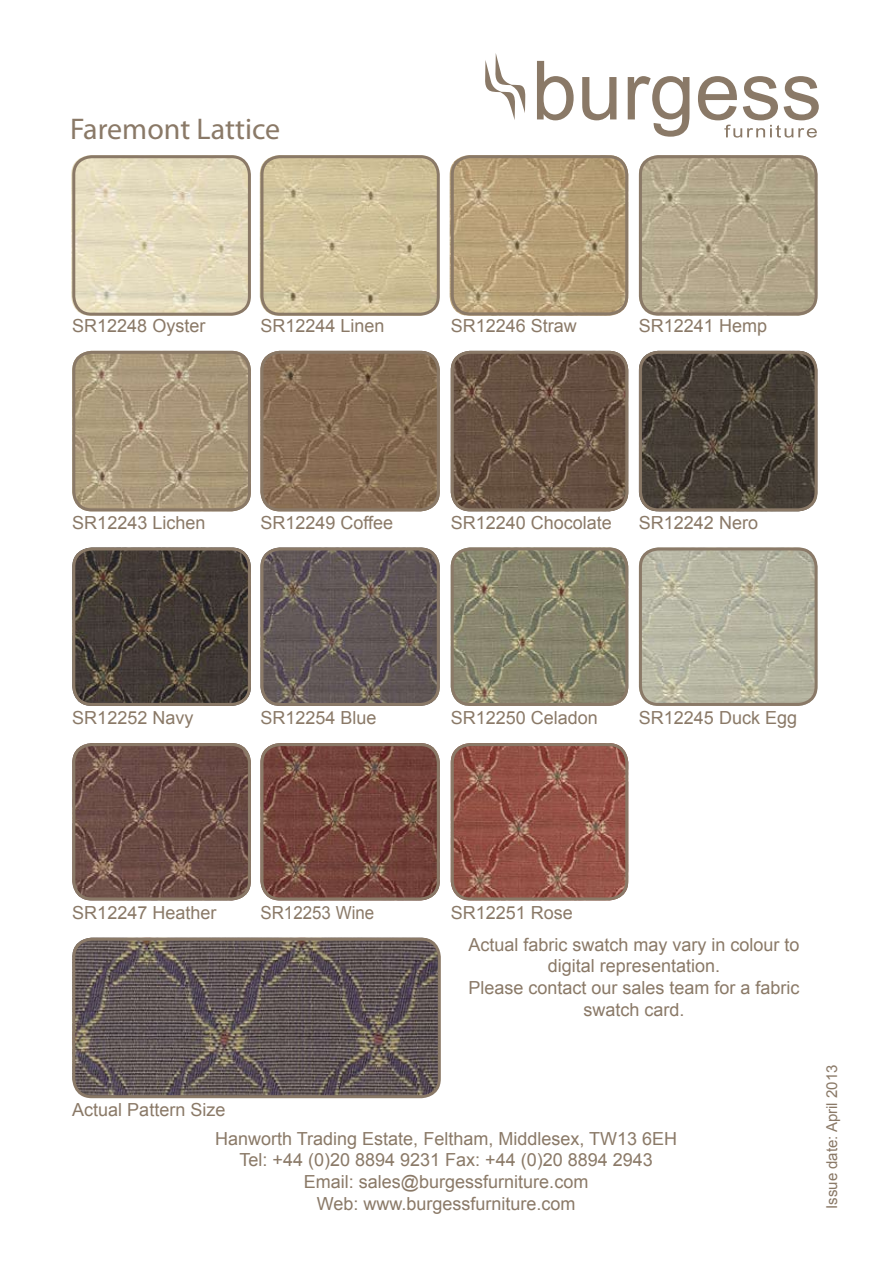
<style>
.page{position:relative;width:893px;height:1263px;background:#fff}
.page>*{position:absolute;margin:0;border:0;box-sizing:border-box;transform-origin:0 0}
.t1{font:30px "Myriad Pro";color:#8a7967}
.t2{font:18px/21.6px "Arial";color:#8a7967;text-align:center}
.t3{font:18px "Arial";color:#8a7967;scale:.94 1}
.t4{font:15px "Arial";color:#8a7967}
</style>
<div class="page">
<svg style="left:537px;top:61px;width:37px;height:59px"></svg>
<svg style="left:582px;top:77px;width:34px;height:43px"></svg>
<svg style="left:628px;top:76px;width:61px;height:61px"></svg>
<svg style="left:698px;top:76px;width:121px;height:62px"></svg>
<svg style="left:485px;top:53px;width:40px;height:67px"></svg>
<img style="left:260px;top:159px;width:176px;height:153px">
<img style="left:450px;top:155px;width:178px;height:161px">
<img style="left:71px;top:159px;width:176px;height:157px">
<img style="left:639px;top:159px;width:175px;height:157px">
<img style="left:76px;top:351px;width:175px;height:160px">
<img style="left:264px;top:351px;width:176px;height:160px">
<img style="left:451px;top:351px;width:177px;height:160px">
<img style="left:639px;top:351px;width:175px;height:160px">
<img style="left:76px;top:551px;width:175px;height:155px">
<img style="left:639px;top:551px;width:175px;height:155px">
<img style="left:451px;top:551px;width:177px;height:155px">
<img style="left:264px;top:551px;width:172px;height:155px">
<img style="left:76px;top:743px;width:175px;height:157px">
<img style="left:451px;top:743px;width:177px;height:157px">
<img style="left:264px;top:743px;width:176px;height:157px">
<img style="left:72px;top:938px;width:368px;height:159px">
<div style="left:72px;top:155px;width:179px;height:161px;border:3px solid #8a7967;border-radius:18px"></div>
<div style="left:260px;top:155px;width:180px;height:161px;border:3px solid #8a7967;border-radius:18px"></div>
<div style="left:639px;top:155px;width:179px;height:160px;border:3px solid #8a7967;border-radius:18px"></div>
<div style="left:260px;top:743px;width:180px;height:157px;border:3px solid #8a7967;border-radius:18px"></div>
<div style="left:72px;top:547px;width:179px;height:159px;border:3px solid #8a7967;border-radius:18px"></div>
<div style="left:451px;top:351px;width:177px;height:160px;border:3px solid #8a7967;border-radius:18px"></div>
<div style="left:260px;top:351px;width:180px;height:160px;border:3px solid #8a7967;border-radius:18px"></div>
<div style="left:260px;top:547px;width:180px;height:159px;border:3px solid #8a7967;border-radius:18px"></div>
<div style="left:451px;top:155px;width:177px;height:160px;border:3px solid #8a7967;border-radius:18px"></div>
<div style="left:72px;top:351px;width:179px;height:160px;border:3px solid #8a7967;border-radius:18px"></div>
<div style="left:451px;top:743px;width:177px;height:157px;border:3px solid #8a7967;border-radius:18px"></div>
<div style="left:451px;top:547px;width:177px;height:159px;border:3px solid #8a7967;border-radius:18px"></div>
<div style="left:639px;top:351px;width:179px;height:160px;border:3px solid #8a7967;border-radius:18px"></div>
<div style="left:72px;top:743px;width:179px;height:157px;border:3px solid #8a7967;border-radius:18px"></div>
<div style="left:639px;top:547px;width:179px;height:159px;border:3px solid #8a7967;border-radius:18px"></div>
<div style="left:72px;top:938px;width:369px;height:160px;border:3px solid #8a7967;border-radius:18px"></div>
<h1 class="t1" style="left:70px;top:111px;width:212px">Faremont Lattice</h1>
<p class="t2" style="left:451px;top:315px;width:128px">SR12246 Straw</p>
<p class="t2" style="left:72px;top:315px;width:135px">SR12248 Oyster</p>
<p class="t2" style="left:260px;top:315px;width:126px">SR12244 Linen</p>
<p class="t2" style="left:639px;top:315px;width:130px">SR12241 Hemp</p>
<p class="t2" style="left:72px;top:512px;width:135px">SR12243 Lichen</p>
<p class="t2" style="left:260px;top:512px;width:134px">SR12249 Coffee</p>
<p class="t2" style="left:451px;top:512px;width:163px">SR12240 Chocolate</p>
<p class="t2" style="left:639px;top:512px;width:121px">SR12242 Nero</p>
<p class="t2" style="left:72px;top:707px;width:123px">SR12252 Navy</p>
<p class="t2" style="left:260px;top:707px;width:118px">SR12254 Blue</p>
<p class="t2" style="left:451px;top:707px;width:149px">SR12250 Celadon</p>
<p class="t2" style="left:639px;top:707px;width:160px">SR12245 Duck Egg</p>
<p class="t2" style="left:72px;top:902px;width:146px">SR12247 Heather</p>
<p class="t3" style="left:260px;top:901px;width:123px">SR12253 Wine</p>
<p class="t2" style="left:72px;top:1099px;width:155px">Actual Pattern Size</p>
<p class="t2" style="left:451px;top:902px;width:124px">SR12251 Rose</p>
<p class="t2" style="left:468px;top:934px;width:333px">Actual fabric swatch may vary in colour to digital representation.<br>Please contact our sales team for a fabric swatch card.</p>
<p class="t2" style="left:215px;top:1128px;width:463px">Hanworth Trading Estate, Feltham, Middlesex, TW13 6EH Tel: +44 (0)20 8894 9231 Fax: +44 (0)20 8894 2943<br>Email: sales@burgessfurniture.com<br>Web: www.burgessfurniture.com</p>
<p class="t4" style="left:822px;top:1209px;width:146px;rotate:-90deg">Issue date: April 2013</p>
</div>
